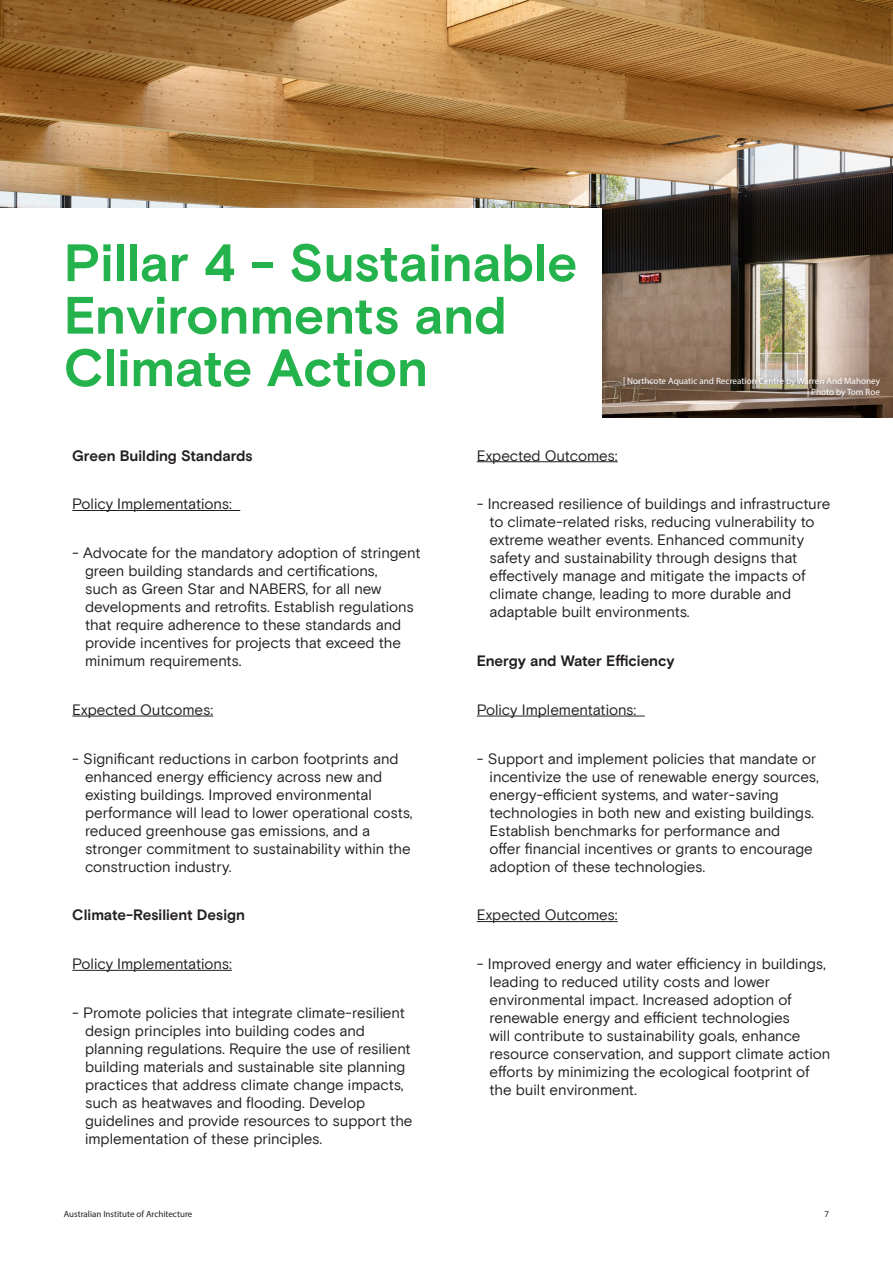
<style>
.page{position:relative;width:893px;height:1263px;background:#fff}
.page>*{position:absolute;margin:0;border:0;box-sizing:border-box;transform-origin:0 0}
._3_Main_Header{font:700 52.5px/52.5px "Basis Grotesque Pro";color:#23b24b}
.Bodycopy_Indented{font:15px/18px "Basis Grotesque Pro";letter-spacing:-.005em;color:#231f20}
.Bodycopy_Indented-2{font:700 15px "Basis Grotesque Pro";color:#231f20}
.Image_Accreditation{font:9.15px "Myriad Pro";color:#fff}
.t1{font:9px "Myriad Pro";color:#231f20}
</style>
<div class="page">
<img style="left:0;top:0;width:893px;height:418px">
<hr style="left:72px;top:510px;width:168px;height:1px;background:#231f20">
<hr style="left:72px;top:716px;width:141px;height:1px;background:#231f20">
<hr style="left:72px;top:970px;width:160px;height:1px;background:#231f20">
<hr style="left:477px;top:461px;width:141px;height:1px;background:#231f20">
<hr style="left:477px;top:716px;width:168px;height:1px;background:#231f20">
<hr style="left:477px;top:921px;width:141px;height:1px;background:#231f20">
<svg style="left:602px;top:374px;width:271px;height:34px;background:#867364"></svg>
<div style="left:0;top:208px;width:602px;height:211px;background:#fff"></div>
<p class="_3_Main_Header" style="left:64px;top:239px;width:515px">Pillar 4 - Sustainable<br>Environments and<br>Climate Action</p>
<p class="Image_Accreditation" style="left:623px;top:376px;width:258px">| Northcote Aquatic and Recreation Centre by Warren And Mahoney</p>
<p class="Image_Accreditation" style="left:807px;top:386px;width:75px">| Photo by Tom Roe</p>
<p class="Bodycopy_Indented-2" style="left:72px;top:447px;width:182px">Green Building Standards</p>
<p class="Bodycopy_Indented" style="left:72px;top:495px;width:161px">Policy Implementations:</p>
<p class="Bodycopy_Indented" style="left:85px;top:544px;width:337px;text-indent:-13px">- Advocate for the mandatory adoption of stringent green building standards and certifications,<br>such as Green Star and NABERS, for all new developments and retrofits. Establish regulations that require adherence to these standards and provide incentives for projects that exceed the minimum requirements.</p>
<p class="Bodycopy_Indented" style="left:72px;top:701px;width:142px">Expected Outcomes:</p>
<p class="Bodycopy_Indented" style="left:85px;top:750px;width:329px;text-indent:-13px">- Significant reductions in carbon footprints and enhanced energy efficiency across new and existing buildings. Improved environmental performance will lead to lower operational costs, reduced greenhouse gas emissions, and a stronger commitment to sustainability within the construction industry.</p>
<p class="Bodycopy_Indented-2" style="left:72px;top:906px;width:174px">Climate-Resilient Design</p>
<p class="Bodycopy_Indented" style="left:72px;top:955px;width:161px">Policy Implementations:</p>
<p class="Bodycopy_Indented" style="left:85px;top:1004px;width:329px;text-indent:-13px">- Promote policies that integrate climate-resilient design principles into building codes and planning regulations. Require the use of resilient building materials and sustainable site planning practices that address climate change impacts, such as heatwaves and flooding. Develop guidelines and provide resources to support the implementation of these principles.</p>
<p class="Bodycopy_Indented" style="left:477px;top:447px;width:142px">Expected Outcomes:</p>
<p class="Bodycopy_Indented" style="left:490px;top:495px;width:342px;text-indent:-13px">- Increased resilience of buildings and infrastructure to climate-related risks, reducing vulnerability to extreme weather events. Enhanced community safety and sustainability through designs that effectively manage and mitigate the impacts of climate change, leading to more durable and adaptable built environments.</p>
<p class="Bodycopy_Indented-2" style="left:477px;top:652px;width:199px">Energy and Water Efficiency</p>
<p class="Bodycopy_Indented" style="left:477px;top:701px;width:161px">Policy Implementations:</p>
<p class="Bodycopy_Indented" style="left:490px;top:750px;width:331px;text-indent:-13px">- Support and implement policies that mandate or incentivize the use of renewable energy sources, energy-efficient systems, and water-saving technologies in both new and existing buildings.<br>Establish benchmarks for performance and<br>offer financial incentives or grants to encourage adoption of these technologies.</p>
<p class="Bodycopy_Indented" style="left:477px;top:906px;width:142px">Expected Outcomes:</p>
<p class="Bodycopy_Indented" style="left:490px;top:955px;width:342px;text-indent:-13px">- Improved energy and water efficiency in buildings, leading to reduced utility costs and lower environmental impact. Increased adoption of renewable energy and efficient technologies<br>will contribute to sustainability goals, enhance resource conservation, and support climate action efforts by minimizing the ecological footprint of the built environment.</p>
<p class="t1" style="left:64px;top:1209px;width:130px">Australian Institute of Architecture</p>
<p class="t1" style="left:825px;top:1209px;width:6px">7</p>
</div>
